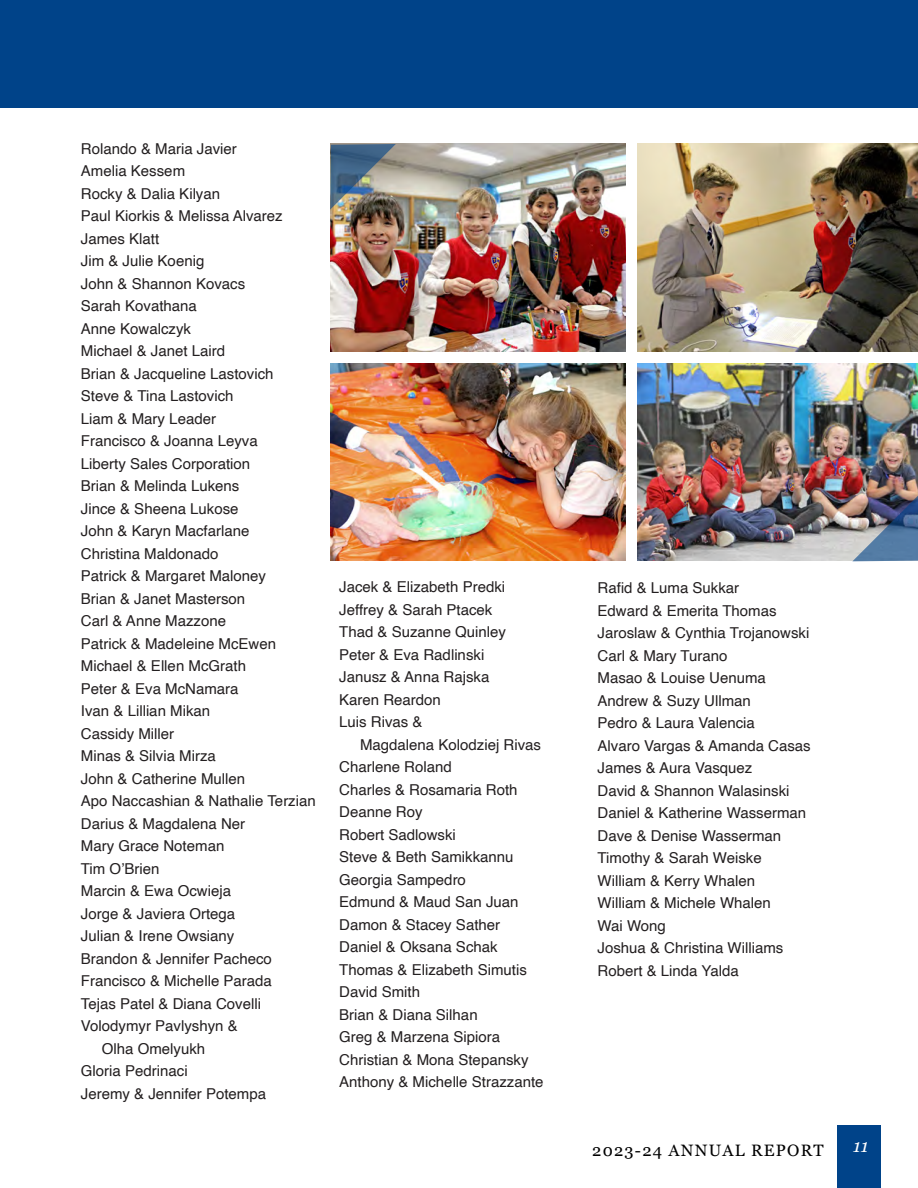
<style>
.page{position:relative;width:918px;height:1188px;background:#fff}
.page>*{position:absolute;margin:0;border:0;box-sizing:border-box;transform-origin:0 0}
.t1{font:italic 18px "Georgia";color:#fff}
.t2{font:16.5px "Georgia";letter-spacing:.075em;color:#000}
.t3{font:15px/22.5px "Helvetica";color:#231f20}
</style>
<div class="page">
<div style="left:838px;top:1125px;width:43px;height:63px;background:#004389"></div>
<img style="left:330px;top:364px;width:296px;height:197px">
<img style="left:330px;top:144px;width:296px;height:207px">
<img style="left:638px;top:364px;width:280px;height:197px">
<img style="left:638px;top:144px;width:280px;height:207px">
<img style="left:330px;top:144px;width:66px;height:66px">
<img style="left:852px;top:483px;width:66px;height:78px">
<div style="left:0;top:0;width:918px;height:108px;background:#004389"></div>
<p class="t3" style="left:81px;top:138px;width:157px">Rolando &amp; Maria Javier</p>
<p class="t3" style="left:81px;top:160px;width:106px">Amelia Kessem</p>
<p class="t3" style="left:81px;top:183px;width:141px">Rocky &amp; Dalia Kilyan</p>
<p class="t3" style="left:81px;top:205px;width:203px">Paul Kiorkis &amp; Melissa Alvarez</p>
<p class="t3" style="left:81px;top:228px;width:80px">James Klatt</p>
<p class="t3" style="left:81px;top:250px;width:125px">Jim &amp; Julie Koenig</p>
<p class="t3" style="left:81px;top:273px;width:166px">John &amp; Shannon Kovacs</p>
<p class="t3" style="left:81px;top:295px;width:117px">Sarah Kovathana</p>
<p class="t3" style="left:81px;top:318px;width:112px">Anne Kowalczyk</p>
<p class="t3" style="left:81px;top:340px;width:146px">Michael &amp; Janet Laird</p>
<p class="t3" style="left:81px;top:363px;width:194px">Brian &amp; Jacqueline Lastovich</p>
<p class="t3" style="left:81px;top:385px;width:154px">Steve &amp; Tina Lastovich</p>
<p class="t3" style="left:81px;top:408px;width:137px">Liam &amp; Mary Leader</p>
<p class="t3" style="left:81px;top:430px;width:178px">Francisco &amp; Joanna Leyva</p>
<p class="t3" style="left:81px;top:453px;width:171px">Liberty Sales Corporation</p>
<p class="t3" style="left:81px;top:475px;width:160px">Brian &amp; Melinda Lukens</p>
<p class="t3" style="left:81px;top:498px;width:159px">Jince &amp; Sheena Lukose</p>
<p class="t3" style="left:81px;top:520px;width:170px">John &amp; Karyn Macfarlane</p>
<p class="t3" style="left:81px;top:543px;width:139px">Christina Maldonado</p>
<p class="t3" style="left:81px;top:565px;width:187px">Patrick &amp; Margaret Maloney</p>
<p class="t3" style="left:81px;top:588px;width:166px">Brian &amp; Janet Masterson</p>
<p class="t3" style="left:81px;top:610px;width:147px">Carl &amp; Anne Mazzone</p>
<p class="t3" style="left:81px;top:633px;width:197px">Patrick &amp; Madeleine McEwen</p>
<p class="t3" style="left:81px;top:655px;width:167px">Michael &amp; Ellen McGrath</p>
<p class="t3" style="left:81px;top:678px;width:159px">Peter &amp; Eva McNamara</p>
<p class="t3" style="left:81px;top:700px;width:131px">Ivan &amp; Lillian Mikan</p>
<p class="t3" style="left:81px;top:723px;width:95px">Cassidy Miller</p>
<p class="t3" style="left:81px;top:745px;width:137px">Minas &amp; Silvia Mirza</p>
<p class="t3" style="left:81px;top:768px;width:166px">John &amp; Catherine Mullen</p>
<p class="t3" style="left:81px;top:790px;width:236px">Apo Naccashian &amp; Nathalie Terzian</p>
<p class="t3" style="left:81px;top:813px;width:166px">Darius &amp; Magdalena Ner</p>
<p class="t3" style="left:81px;top:835px;width:145px">Mary Grace Noteman</p>
<p class="t3" style="left:81px;top:858px;width:80px">Tim O’Brien</p>
<p class="t3" style="left:81px;top:880px;width:152px">Marcin &amp; Ewa Ocwieja</p>
<p class="t3" style="left:81px;top:903px;width:156px">Jorge &amp; Javiera Ortega</p>
<p class="t3" style="left:81px;top:925px;width:155px">Julian &amp; Irene Owsiany</p>
<p class="t3" style="left:81px;top:948px;width:192px">Brandon &amp; Jennifer Pacheco</p>
<p class="t3" style="left:81px;top:970px;width:192px">Francisco &amp; Michelle Parada</p>
<p class="t3" style="left:81px;top:993px;width:182px">Tejas Patel &amp; Diana Covelli</p>
<p class="t3" style="left:81px;top:1015px;width:158px">Volodymyr Pavlyshyn &amp;</p>
<p class="t3" style="left:102px;top:1038px;width:105px">Olha Omelyukh</p>
<p class="t3" style="left:81px;top:1060px;width:108px">Gloria Pedrinaci</p>
<p class="t3" style="left:81px;top:1083px;width:187px">Jeremy &amp; Jennifer Potempa</p>
<p class="t3" style="left:339px;top:576px;width:168px">Jacek &amp; Elizabeth Predki<br>Jeffrey &amp; Sarah Ptacek<br>Thad &amp; Suzanne Quinley<br>Peter &amp; Eva Radlinski<br>Janusz &amp; Anna Rajska<br>Karen Reardon<br>Luis Rivas &amp;</p>
<p class="t3" style="left:339px;top:734px;width:206px;text-indent:21px">Magdalena Kolodziej Rivas<br>Charlene Roland<br>Charles &amp; Rosamaria Roth<br>Deanne Roy<br>Robert Sadlowski<br>Steve &amp; Beth Samikkannu<br>Georgia Sampedro<br>Edmund &amp; Maud San Juan<br>Damon &amp; Stacey Sather<br>Daniel &amp; Oksana Schak<br>Thomas &amp; Elizabeth Simutis<br>David Smith<br>Brian &amp; Diana Silhan<br>Greg &amp; Marzena Sipiora<br>Christian &amp; Mona Stepansky<br>Anthony &amp; Michelle Strazzante</p>
<p class="t3" style="left:598px;top:577px;width:215px">Rafid &amp; Luma Sukkar<br>Edward &amp; Emerita Thomas<br>Jaroslaw &amp; Cynthia Trojanowski<br>Carl &amp; Mary Turano<br>Masao &amp; Louise Uenuma<br>Andrew &amp; Suzy Ullman<br>Pedro &amp; Laura Valencia<br>Alvaro Vargas &amp; Amanda Casas<br>James &amp; Aura Vasquez<br>David &amp; Shannon Walasinski<br>Daniel &amp; Katherine Wasserman<br>Dave &amp; Denise Wasserman<br>Timothy &amp; Sarah Weiske<br>William &amp; Kerry Whalen<br>William &amp; Michele Whalen<br>Wai Wong<br>Joshua &amp; Christina Williams<br>Robert &amp; Linda Yalda</p>
<p class="t2" style="left:592px;top:1138px;width:233px">2023-24 ANNUAL REPORT</p>
<p class="t1" style="left:853px;top:1132px;width:17px">11</p>
</div>
